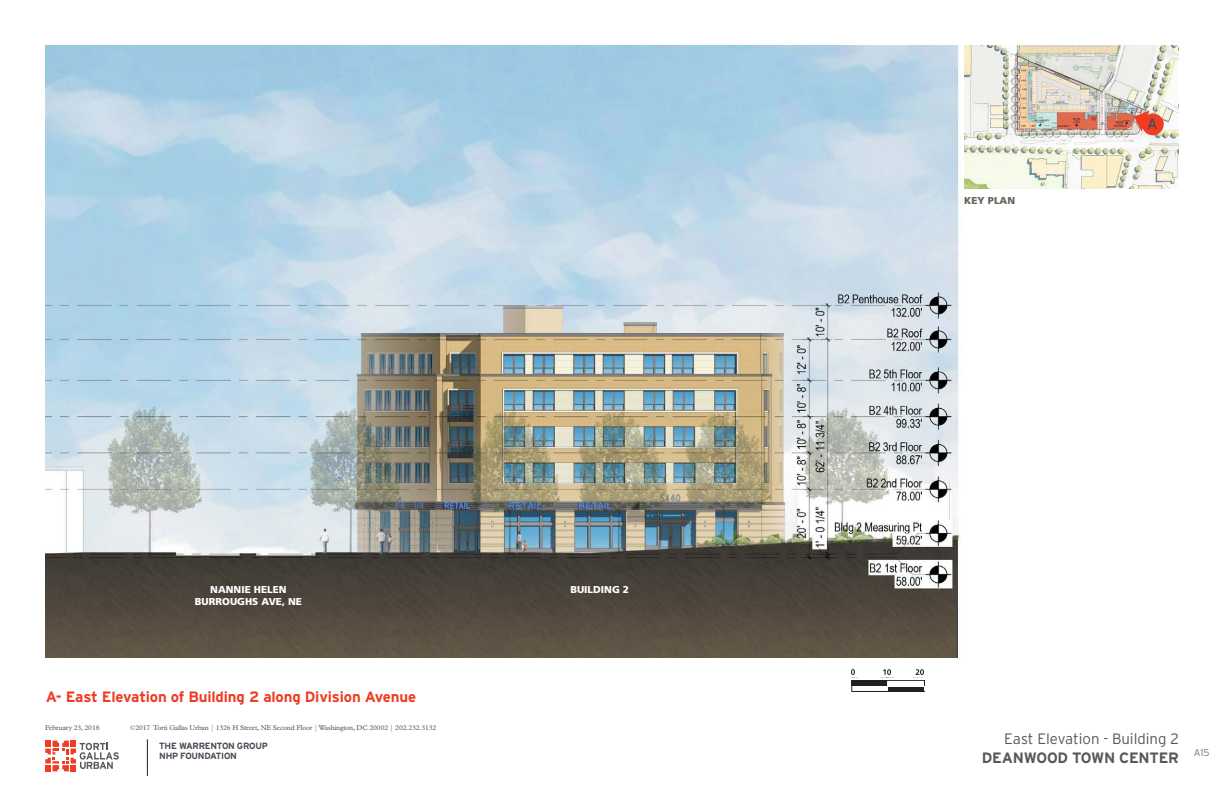
<style>
.page{position:relative;width:1224px;height:792px;background:#fff}
.page>*{position:absolute;margin:0;border:0;box-sizing:border-box;transform-origin:0 0}
.Subhead{font:700 15px "Interstate";letter-spacing:-.01em;color:#ef3c22}
.Subtitle{font:300 15px "Interstate";color:#57585a}
.t1{font:700 15px "Interstate";letter-spacing:-.015em;color:#57585a}
.Subhead-2{font:15px "Interstate";color:#464b54}
.t2{font:900 10px "Frutiger";color:#fff}
.t3{font:900 10px "Frutiger";color:#5d6758}
.t4{font:300 10px "Interstate";color:#7f7673}
.t5{font:700 9px/10.5px "Interstate";letter-spacing:-.03em;color:#464b54}
.t6{font:7px "Plantin MT Std";letter-spacing:-.02em;color:#57585a}
</style>
<div class="page">
<svg style="left:45px;top:741px;width:74px;height:30px"></svg>
<hr style="left:147px;top:739px;width:1px;height:37px;background:#231f20">
<img style="left:45px;top:45px;width:1125px;height:613px">
<img style="left:964px;top:45px;width:215px;height:143px">
<hr style="left:964px;top:205px;width:215px;height:1px;background:#000b00">
<div style="left:852px;top:681px;width:36px;height:5px;background:#231f20"></div>
<hr style="left:852px;top:680px;width:72px;height:1px;background:#231f20">
<div style="left:888px;top:686px;width:36px;height:5px;background:#231f20"></div>
<hr style="left:852px;top:691px;width:72px;height:1px;background:#231f20">
<svg style="left:851px;top:669px;width:4px;height:6px"></svg>
<svg style="left:883px;top:669px;width:8px;height:6px"></svg>
<svg style="left:916px;top:669px;width:8px;height:6px"></svg>
<svg style="left:1133px;top:110px;width:35px;height:26px"></svg>
<hr style="left:964px;top:212px;width:215px;height:1px;background:#000b00">
<p class="t2" style="left:210px;top:584px;width:78px">NANNIE HELEN</p>
<p class="t2" style="left:195px;top:596px;width:109px">BURROUGHS AVE, NE</p>
<p class="Subhead" style="left:46px;top:688px;width:372px">A- East Elevation of Building 2 along Division Avenue</p>
<p class="t6" style="left:45px;top:723px;width:56px">February 23, 2018</p>
<p class="t6" style="left:130px;top:723px;width:308px">©2017 Torti Gallas Urban | 1326 H Street, NE Second Floor | Washington, DC 20002 | 202.232.3132</p>
<p class="t5" style="left:159px;top:740px;width:110px">THE WARRENTON GROUP<br>NHP FOUNDATION</p>
<p class="t2" style="left:570px;top:584px;width:60px">BUILDING 2</p>
<p class="t3" style="left:964px;top:194px;width:52px">KEY PLAN</p>
<p class="Subhead-2" style="left:1147px;top:115px;width:12px">A</p>
<p class="Subtitle" style="left:1004px;top:730px;width:176px">East Elevation - Building 2</p>
<h1 class="t1" style="left:982px;top:749px;width:199px">DEANWOOD TOWN CENTER</h1>
<h2 class="t4" style="left:1194px;top:747px;width:17px">A15</h2>
</div>
